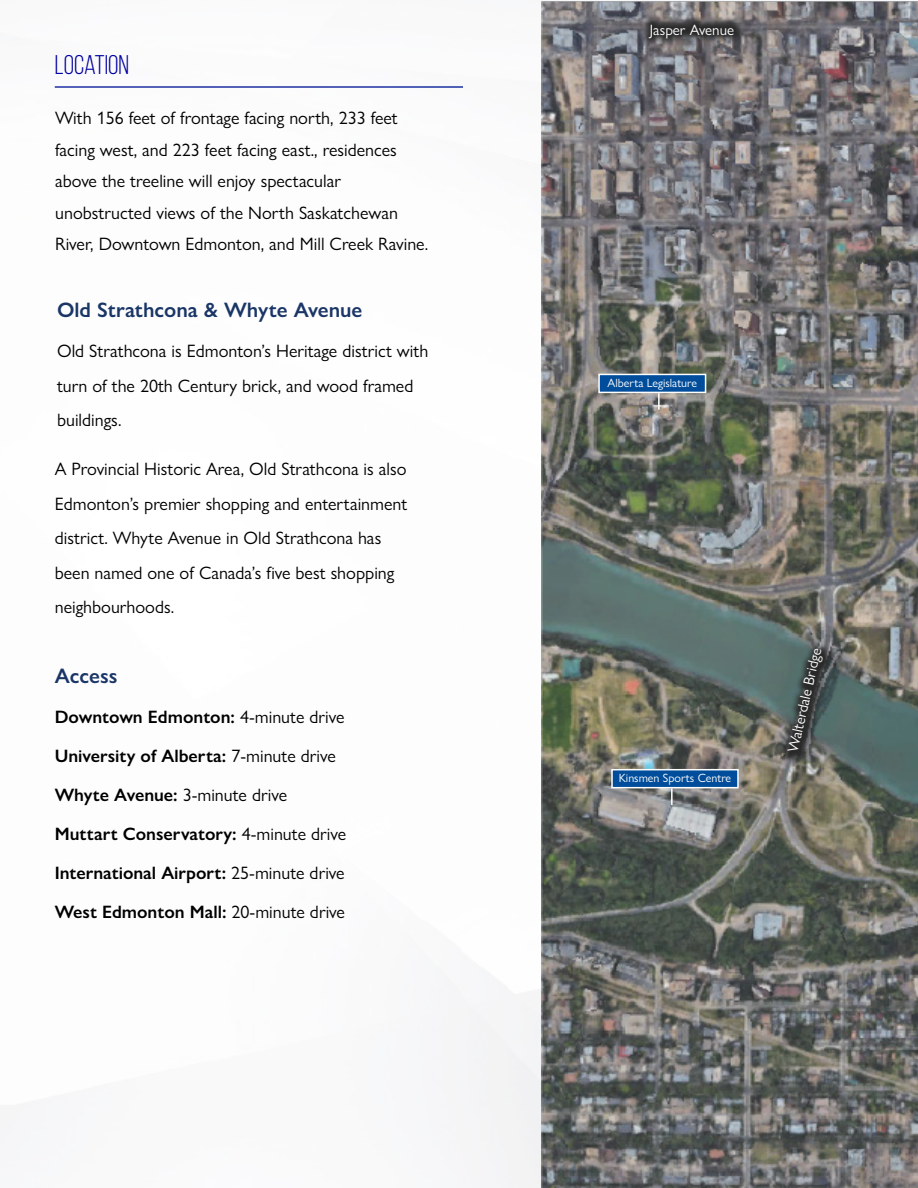
<style>
.page{position:relative;width:918px;height:1188px;background:#fff}
.page>*{position:absolute;margin:0;border:0;box-sizing:border-box;transform-origin:0 0}
.t1{font:27px "Bebas Neue";color:#0000a0}
.t2{font:600 21px "Gill Sans Nova";color:#1a3667}
.t3{font:18px/34.5px "Gill Sans Nova";color:#000}
.t4{font:600 18px/39px "Gill Sans Nova";color:#000}
.t5{font:15px "Gill Sans Nova";color:#fff}
.t6{font:12px "Gill Sans Nova";color:#fff}
.s1{font-weight:400}
</style>
<div class="page">
<img style="left:0;top:1px;width:542px;height:1187px">
<img style="left:542px;top:1px;width:376px;height:1187px">
<div style="left:599px;top:374px;width:107px;height:18px;background:#004d9b"></div>
<div style="left:598px;top:374px;width:108px;height:19px;border:2px solid #fff"></div>
<svg style="left:658px;top:393px;width:2px;height:17px"></svg>
<div style="left:612px;top:770px;width:126px;height:18px;background:#004d9b"></div>
<div style="left:611px;top:769px;width:128px;height:19px;border:2px solid #fff"></div>
<svg style="left:671px;top:788px;width:2px;height:17px"></svg>
<img style="left:776px;top:638px;width:62px;height:131px">
<img style="left:639px;top:14px;width:105px;height:34px">
<hr style="left:55px;top:86px;width:408px;height:2px;background:#1c30a3">
<h1 class="t1" style="left:55px;top:50px;width:76px">LOCATION</h1>
<p class="t3" style="left:55px;top:102px;width:375px;line-height:31.5px">With 156 feet of frontage facing north, 233 feet facing west, and 223 feet facing east., residences above the treeline will enjoy spectacular unobstructed views of the North Saskatchewan River, Downtown Edmonton, and Mill Creek Ravine.</p>
<p class="t2" style="left:57px;top:297px;width:307px">Old Strathcona &amp; Whyte Avenue</p>
<p class="t3" style="left:57px;top:333px;width:373px">Old Strathcona is Edmonton’s Heritage district with turn of the 20th Century brick, and wood framed buildings.</p>
<p class="t3" style="left:55px;top:452px;width:354px">A Provincial Historic Area, Old Strathcona is also Edmonton’s premier shopping and entertainment district. Whyte Avenue in Old Strathcona has been named one of Canada’s five best shopping neighbourhoods.</p>
<p class="t2" style="left:55px;top:663px;width:64px">Access</p>
<p class="t4" style="left:55px;top:697px;width:293px">Downtown Edmonton: <span class="s1">4-minute drive </span>University of Alberta: <span class="s1">7-minute drive </span>Whyte Avenue: <span class="s1">3-minute drive </span>Muttart Conservatory: <span class="s1">4-minute drive </span>International Airport: <span class="s1">25-minute drive </span>West Edmonton Mall: <span class="s1">20-minute drive</span></p>
<p class="t5" style="left:650px;top:20px;width:86px">Jasper Avenue</p>
<p class="t6" style="left:608px;top:375px;width:91px">Alberta Legislature</p>
<p class="t6" style="left:619px;top:770px;width:114px">Kinsmen Sports Centre</p>
<p class="t5" style="left:784px;top:750px;width:109px;rotate:-77deg">Walterdale Bridge</p>
</div>
